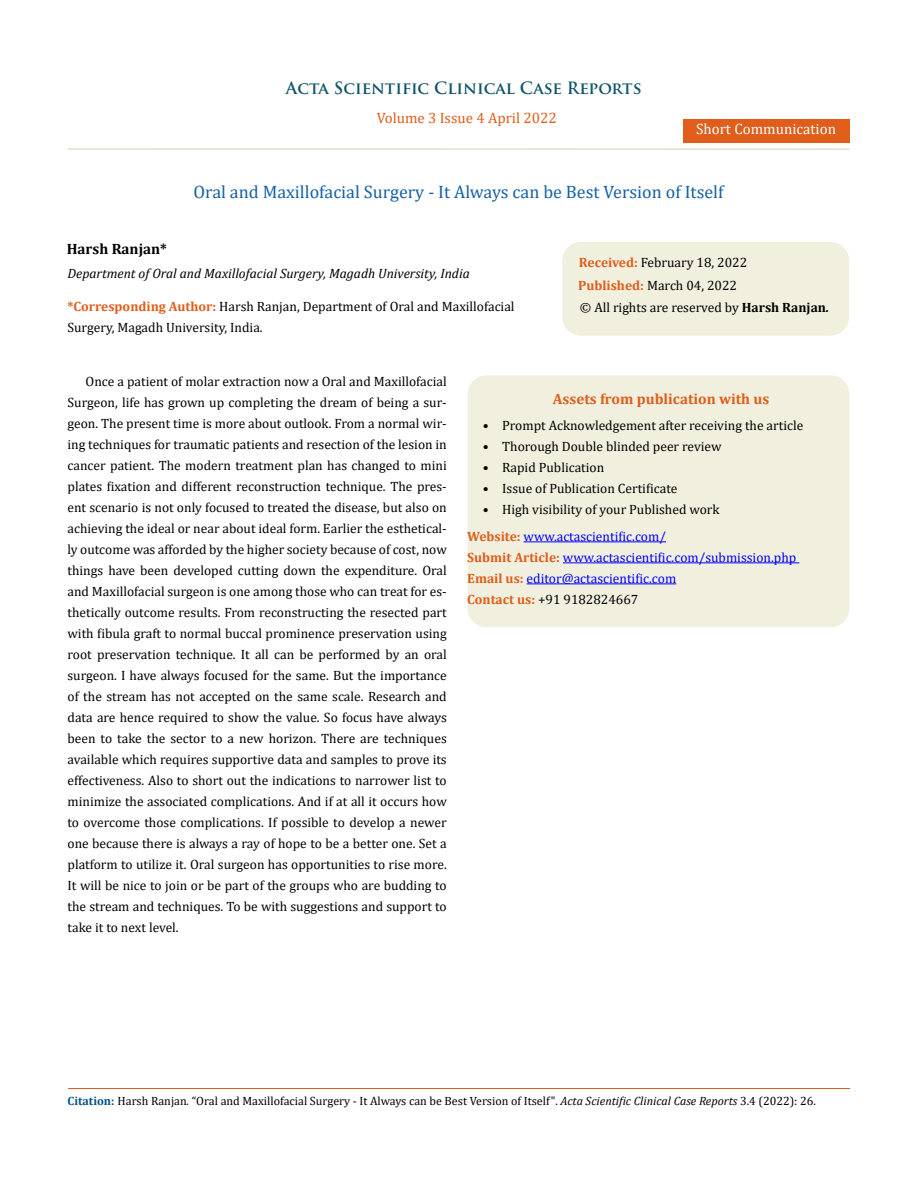
<style>
.page{position:relative;width:917px;height:1188px;background:#fff}
.page>*{position:absolute;margin:0;border:0;box-sizing:border-box;transform-origin:0 0}
.t1{font:18px "Cambria";color:#1560a6}
.t2{font:700 16.5px "Trajan Pro";color:#0e546a}
.t3{font:700 15px "Cambria";color:#e05d1a}
.t4{font:15px "Cambria";color:#e05d1a}
.t5{font:15px "Cambria";color:#fff}
.t6{font:700 15px "Cambria";color:#000}
.t7{font:13.5px/21px "Cambria";color:#000}
.t8{font:13.5px/21px "Cambria";color:#00f}
.t9{font:italic 13.5px "Cambria";color:#000}
.t10{font:12px "Cambria";color:#000}
.s1{font-weight:700;color:#e05d1a}
.s2{font-weight:700}
.s3{font-weight:700;font-style:italic}
.s4{color:#000}
.s5{font-weight:700;color:#035089}
.s6{font-style:italic}
</style>
<div class="page">
<div style="left:682px;top:119px;width:167px;height:23px;background:#e05d1a"></div>
<div style="left:563px;top:243px;width:285px;height:92px;background:#f1f0de;border-radius:18px"></div>
<div style="left:562px;top:242px;width:287px;height:94px;border:2px solid #f1f0de;border-radius:18px"></div>
<div style="left:468px;top:376px;width:380px;height:250px;background:#f1f0de;border-radius:18px"></div>
<div style="left:467px;top:375px;width:382px;height:252px;border:2px solid #f1f0de;border-radius:18px"></div>
<hr style="left:523px;top:541px;width:143px;height:1px;background:#00f">
<hr style="left:563px;top:562px;width:236px;height:1px;background:#00f">
<hr style="left:526px;top:583px;width:150px;height:1px;background:#00f">
<hr style="left:68px;top:1088px;width:781px;height:1px;background:#e05d1a">
<hr style="left:67px;top:148px;width:782px;height:2px;background:#e0dfcd">
<p class="t2" style="left:286px;top:77px;width:357px">Acta Scientific Clinical Case Reports</p>
<p class="t4" style="left:376px;top:109px;width:182px">Volume 3 Issue 4 April 2022</p>
<p class="t5" style="left:696px;top:120px;width:141px">Short Communication</p>
<h1 class="t1" style="left:193px;top:181px;width:531px">Oral and Maxillofacial Surgery - It Always can be Best Version of Itself</h1>
<p class="t6" style="left:67px;top:239px;width:102px">Harsh Ranjan*</p>
<p class="t9" style="left:67px;top:264px;width:404px">Department of Oral and Maxillofacial Surgery, Magadh University, India</p>
<p class="t7" style="left:67px;top:295px;width:448px"><span class="s1">*Corresponding Author:</span> Harsh Ranjan, Department of Oral and Maxillofacial<br>Surgery, Magadh University, India.</p>
<p class="t7" style="left:578px;top:251px;width:171px;line-height:23px"><span class="s1">Received:</span> February 18, 2022<br><span class="s1">Published:</span> March 04, 2022</p>
<p class="t7" style="left:580px;top:297px;width:251px">© All rights are reserved by <span class="s2">Harsh Ranjan</span><span class="s3">.</span></p>
<p class="t7" style="left:67px;top:371px;width:381px;text-align:justify;text-indent:18px">Once a patient of molar extraction now a Oral and Maxillofacial Surgeon, life has grown up completing the dream of being a sur&shy;geon. The present time is more about outlook. From a normal wir&shy;ing techniques for traumatic patients and resection of the lesion in cancer patient. The modern treatment plan has changed to mini plates fixation and different reconstruction technique. The pres&shy;ent scenario is not only focused to treated the disease, but also on achieving the ideal or near about ideal form. Earlier the esthetical&shy;ly outcome was afforded by the higher society because of cost, now things have been developed cutting down the expenditure. Oral and Maxillofacial surgeon is one among those who can treat for es&shy;thetically outcome results. From reconstructing the resected part with fibula graft to normal buccal prominence preservation using root preservation technique. It all can be performed by an oral surgeon. I have always focused for the same. But the importance of the stream has not accepted on the same scale. Research and data are hence required to show the value. So focus have always been to take the sector to a new horizon. There are techniques available which requires supportive data and samples to prove its effectiveness. Also to short out the indications to narrower list to minimize the associated complications. And if at all it occurs how to overcome those complications. If possible to develop a newer one because there is always a ray of hope to be a better one. Set a platform to utilize it. Oral surgeon has opportunities to rise more.<br>It will be nice to join or be part of the groups who are budding to the stream and techniques. To be with suggestions and support to take it to next level.</p>
<p class="t3" style="left:553px;top:389px;width:218px">Assets from publication with us</p>
<p class="t7" style="left:482px;top:415px;width:322px">• Prompt Acknowledgement after receiving the article</p>
<p class="t7" style="left:482px;top:436px;width:240px">• Thorough Double blinded peer review</p>
<p class="t7" style="left:482px;top:457px;width:123px">• Rapid Publication</p>
<p class="t7" style="left:482px;top:478px;width:196px">• Issue of Publication Certificate</p>
<p class="t7" style="left:482px;top:499px;width:238px">• High visibility of your Published work</p>
<p class="t8" style="left:467px;top:526px;width:330px"><span class="s1">Website:</span> www.actascientific.com/<br><span class="s1">Submit Article:</span> www.actascientific.com/submission.php <span class="s1">Email us:</span> editor@actascientific.com<br><span class="s1">Contact us:</span> <span class="s4">+91 9182824667</span></p>
<p class="t10" style="left:68px;top:1094px;width:749px"><span class="s5">Citation:</span> Harsh Ranjan<span class="s6">.</span> “Oral and Maxillofacial Surgery - It Always can be Best Version of Itself". <span class="s6">Acta Scientific Clinical Case Reports</span> 3.4 (2022): 26.</p>
</div>
